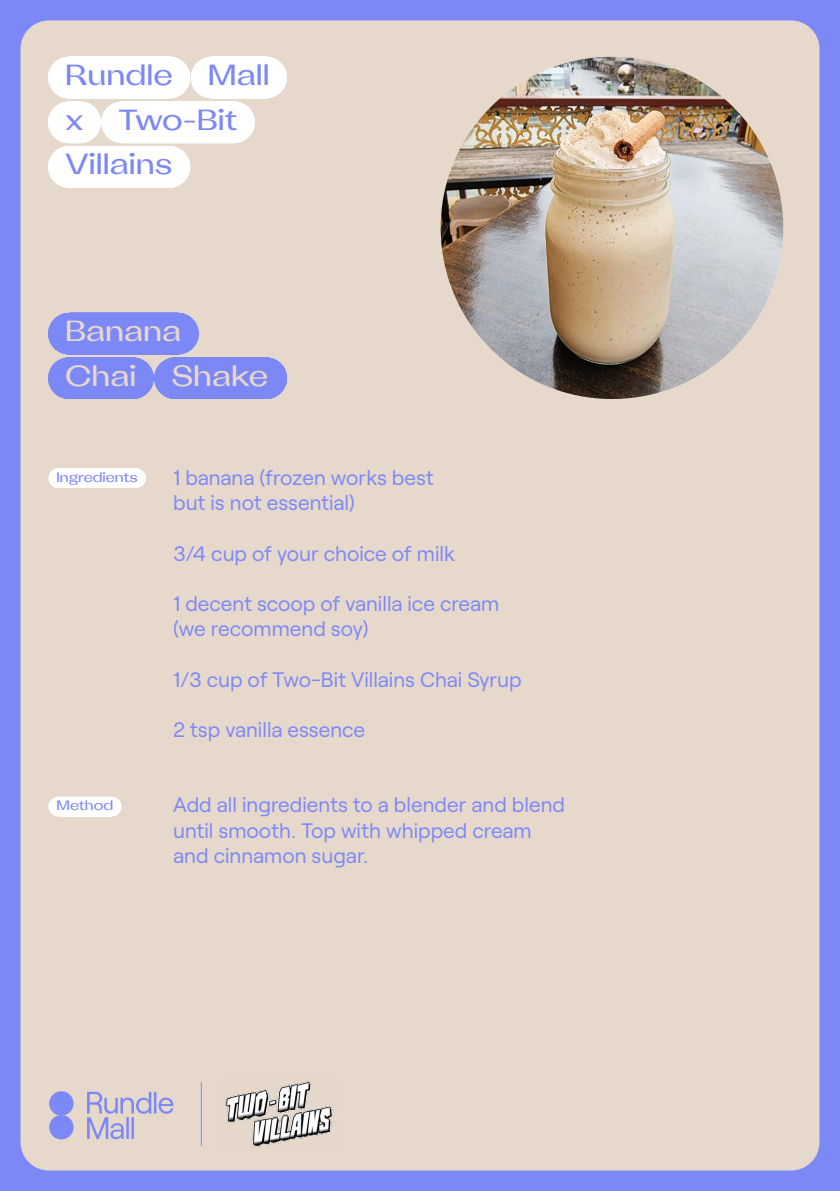
<style>
.page{position:relative;width:840px;height:1191px;background:#fff}
.page>*{position:absolute;margin:0;border:0;box-sizing:border-box;transform-origin:0 0}
.t1{font:500 29px/44.6px "Attila Sans";color:#7d88f7}
.t2{font:500 29px "Attila Sans";color:#e6d9cc}
.t3{font:21px/25.2px "Roobert";color:#7d88f7}
.t4{font:500 13.6px "Attila Sans";color:#7d88f7}
</style>
<div class="page">
<div style="left:0;top:0;width:839px;height:1191px;background:#7d88f7"></div>
<div style="left:20px;top:20px;width:799px;height:1150px;background:#e6d9cc;border-radius:28px"></div>
<svg style="left:69px;top:313px;width:197px;height:86px"></svg>
<svg style="left:69px;top:57px;width:197px;height:131px"></svg>
<div style="left:58px;top:468px;width:78px;height:20px;background:#fff"></div>
<svg style="left:58px;top:797px;width:54px;height:19px"></svg>
<div style="left:49px;top:1091px;width:24px;height:24px;background:#7d88f7;border-radius:50%"></div>
<svg style="left:87px;top:1091px;width:86px;height:48px"></svg>
<div style="left:49px;top:1115px;width:24px;height:24px;background:#7d88f7;border-radius:50%"></div>
<hr style="left:201px;top:1082px;width:1px;height:63px;background:#7d88f7">
<img style="left:225px;top:1081px;width:108px;height:66px">
<img style="left:440px;top:57px;width:342px;height:342px;border-radius:171px">
<h1 class="t1" style="left:65px;top:51px;width:109px">Rundle</h1>
<h1 class="t1" style="left:208px;top:51px;width:63px">Mall</h1>
<h1 class="t1" style="left:65px;top:95px;width:174px;text-indent:53px">Two-Bit<br>Villains</h1>
<h1 class="t1" style="left:65px;top:95px;width:20px">x</h1>
<h1 class="t2" style="left:65px;top:310px;width:117px">Banana</h1>
<h1 class="t2" style="left:65px;top:355px;width:73px">Chai</h1>
<h1 class="t2" style="left:171px;top:355px;width:98px">Shake</h1>
<p class="t4" style="left:56px;top:467px;width:83px">Ingredients</p>
<p class="t3" style="left:173px;top:463px;width:262px">1 banana (frozen works best but is not essential)</p>
<p class="t3" style="left:173px;top:539px;width:283px">3/4 cup of your choice of milk</p>
<p class="t3" style="left:173px;top:589px;width:327px">1 decent scoop of vanilla ice cream (we recommend soy)</p>
<p class="t3" style="left:173px;top:665px;width:350px">1/3 cup of Two-Bit Villains Chai Syrup</p>
<p class="t3" style="left:173px;top:715px;width:193px">2 tsp vanilla essence</p>
<p class="t4" style="left:56px;top:795px;width:58px">Method</p>
<p class="t3" style="left:173px;top:791px;width:393px">Add all ingredients to a blender and blend until smooth. Top with whipped cream and cinnamon sugar.</p>
</div>
